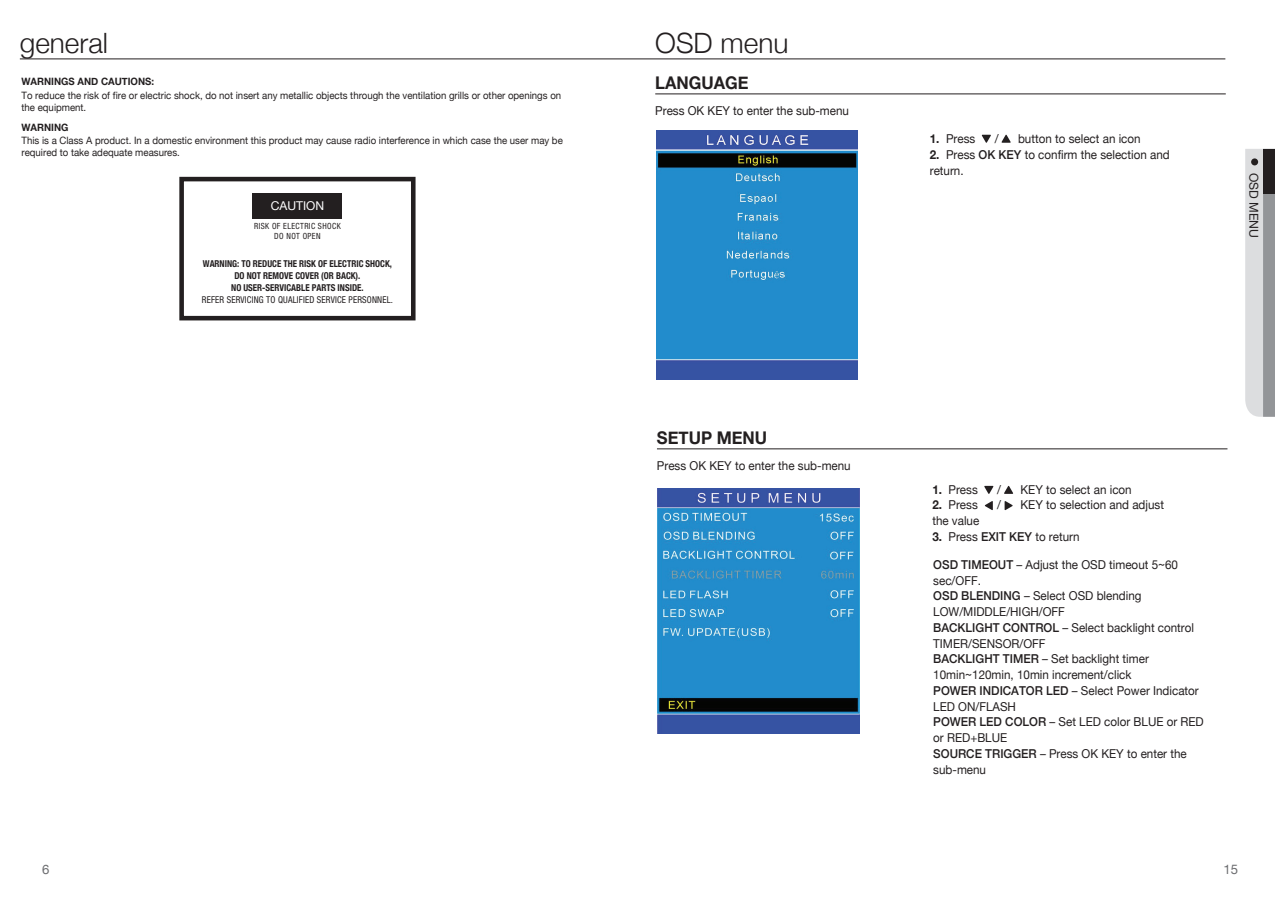
<style>
.page{position:relative;width:1275px;height:903px;background:#fff}
.page>*{position:absolute;margin:0;border:0;box-sizing:border-box;transform-origin:0 0}
.t1{font:300 28px "Helvetica Neue";color:#231f20}
.t2{font:700 17.5px "Helvetica Neue";color:#231f20;scale:.95 1}
.t3{font:13.12px "Helvetica Neue";color:#6c6d70}
.t4{font:12.25px/15.8px "Helvetica Neue";color:#231f20;scale:.95 1}
.t5{font:12.25px "Helvetica Neue";color:#231f20}
.t6{font:12.08px "Helvetica Neue";color:#fff}
.t7{font:10.15px/11.5px "Helvetica Neue";color:#231f20;scale:.95 1}
.t8{font:700 10.15px "Helvetica Neue";color:#231f20;scale:.95 1}
.t9{font:700 condensed 9.45px/12.1px "Helvetica Neue";color:#231f20;text-align:center;scale:.95 1}
.t10{font:condensed 9.45px "Helvetica Neue";letter-spacing:.02em;color:#231f20;scale:.95 1}
.t11{font:condensed 8.58px/9.6px "Helvetica Neue";letter-spacing:.05em;color:#231f20;text-align:center;scale:.95 1}
.s1{font-weight:700}
.s2{font-weight:500}
</style>
<div class="page">
<hr style="left:20px;top:59px;width:1205px;height:1px;background:#231f20">
<div style="left:179px;top:177px;width:237px;height:143px;border:5px solid #231f20"></div>
<div style="left:253px;top:193px;width:89px;height:25px;background:#231f20"></div>
<svg style="left:1245px;top:149px;width:30px;height:268px;background:#c2c3c5"></svg>
<div style="left:1263px;top:149px;width:12px;height:44px;background:#231f20"></div>
<div style="left:1251px;top:158px;width:7px;height:7px;background:#231f20;border-radius:50%"></div>
<hr style="left:655px;top:94px;width:571px;height:1px;background:#231f20">
<svg style="left:984px;top:486px;width:9px;height:8px"></svg>
<svg style="left:1004px;top:486px;width:9px;height:8px"></svg>
<svg style="left:985px;top:501px;width:8px;height:9px"></svg>
<svg style="left:1005px;top:501px;width:8px;height:9px"></svg>
<svg style="left:982px;top:135px;width:9px;height:8px"></svg>
<svg style="left:1001px;top:135px;width:10px;height:8px"></svg>
<img style="left:657px;top:131px;width:201px;height:248px">
<hr style="left:657px;top:448px;width:570px;height:1px;background:#231f20">
<img style="left:658px;top:489px;width:201px;height:245px">
<h1 class="t1" style="left:20px;top:20px;width:90px">general</h1>
<h1 class="t1" style="left:655px;top:20px;width:135px">OSD menu</h1>
<p class="t8" style="left:22px;top:74px;width:141px">WARNINGS AND CAUTIONS:</p>
<p class="t7" style="left:22px;top:90px;width:570px">To reduce the risk of fire or electric shock, do not insert any metallic objects through the ventilation grills or other openings on the equipment.</p>
<p class="t8" style="left:22px;top:119px;width:51px">WARNING</p>
<p class="t7" style="left:22px;top:136px;width:571px">This is a Class A product. In a domestic environment this product may cause radio interference in which case the user may be required to take adequate measures.</p>
<p class="t6" style="left:271px;top:197px;width:55px">CAUTION</p>
<p class="t11" style="left:254px;top:221px;width:93px">RISK OF ELECTRIC SHOCK<br>DO NOT OPEN</p>
<p class="t9" style="left:203px;top:257px;width:201px">WARNING: TO REDUCE THE RISK OF ELECTRIC SHOCK,<br>DO NOT REMOVE COVER (OR BACK).<br>NO USER-SERVICABLE PARTS INSIDE.</p>
<p class="t10" style="left:202px;top:294px;width:203px">REFER SERVICING TO QUALIFIED SERVICE PERSONNEL.</p>
<h2 class="t2" style="left:655px;top:69px;width:100px">LANGUAGE</h2>
<p class="t4" style="left:655px;top:104px;width:206px">Press OK KEY to enter the sub-menu</p>
<h2 class="t2" style="left:657px;top:424px;width:118px">SETUP MENU</h2>
<p class="t4" style="left:657px;top:459px;width:206px">Press OK KEY to enter the sub-menu</p>
<p class="t3" style="left:42px;top:859px;width:9px">6</p>
<p class="t4" style="left:930px;top:131px;width:49px"><span class="s1">1.</span> Press</p>
<p class="t4" style="left:995px;top:131px;width:6px">/</p>
<p class="t4" style="left:1018px;top:131px;width:131px">button to select an icon</p>
<p class="t4" style="left:930px;top:147px;width:254px"><span class="s1">2.</span> Press <span class="s2">OK KEY</span> to confirm the selection and return.</p>
<p class="t5" style="left:1262px;top:173px;width:67px;rotate:90deg">OSD MENU</p>
<p class="t4" style="left:932px;top:482px;width:49px"><span class="s1">1.</span> Press</p>
<p class="t4" style="left:997px;top:482px;width:6px">/</p>
<p class="t4" style="left:1020px;top:482px;width:119px">KEY to select an icon</p>
<p class="t4" style="left:932px;top:498px;width:49px"><span class="s1">2.</span> Press</p>
<p class="t4" style="left:997px;top:498px;width:6px">/</p>
<p class="t4" style="left:1020px;top:498px;width:153px">KEY to selection and adjust</p>
<p class="t4" style="left:932px;top:514px;width:51px">the value</p>
<p class="t4" style="left:932px;top:529px;width:156px"><span class="s1">3.</span> Press <span class="s2">EXIT KEY</span> to return</p>
<p class="t4" style="left:933px;top:557px;width:286px"><span class="s2">OSD TIMEOUT</span> – Adjust the OSD timeout 5~60 sec/OFF.<br><span class="s2">OSD BLENDING</span> – Select OSD blending<br>LOW/MIDDLE/HIGH/OFF<br><span class="s2">BACKLIGHT CONTROL</span> – Select backlight control<br>TIMER/SENSOR/OFF<br><span class="s2">BACKLIGHT TIMER</span> – Set backlight timer<br>10min~120min, 10min increment/click<br><span class="s2">POWER INDICATOR LED</span> – Select Power Indicator<br>LED ON/FLASH<br><span class="s2">POWER LED COLOR</span> – Set LED color BLUE or RED or RED+BLUE<br><span class="s2">SOURCE TRIGGER</span> – Press OK KEY to enter the sub-menu</p>
<p class="t3" style="left:1223px;top:859px;width:16px">15</p>
</div>
